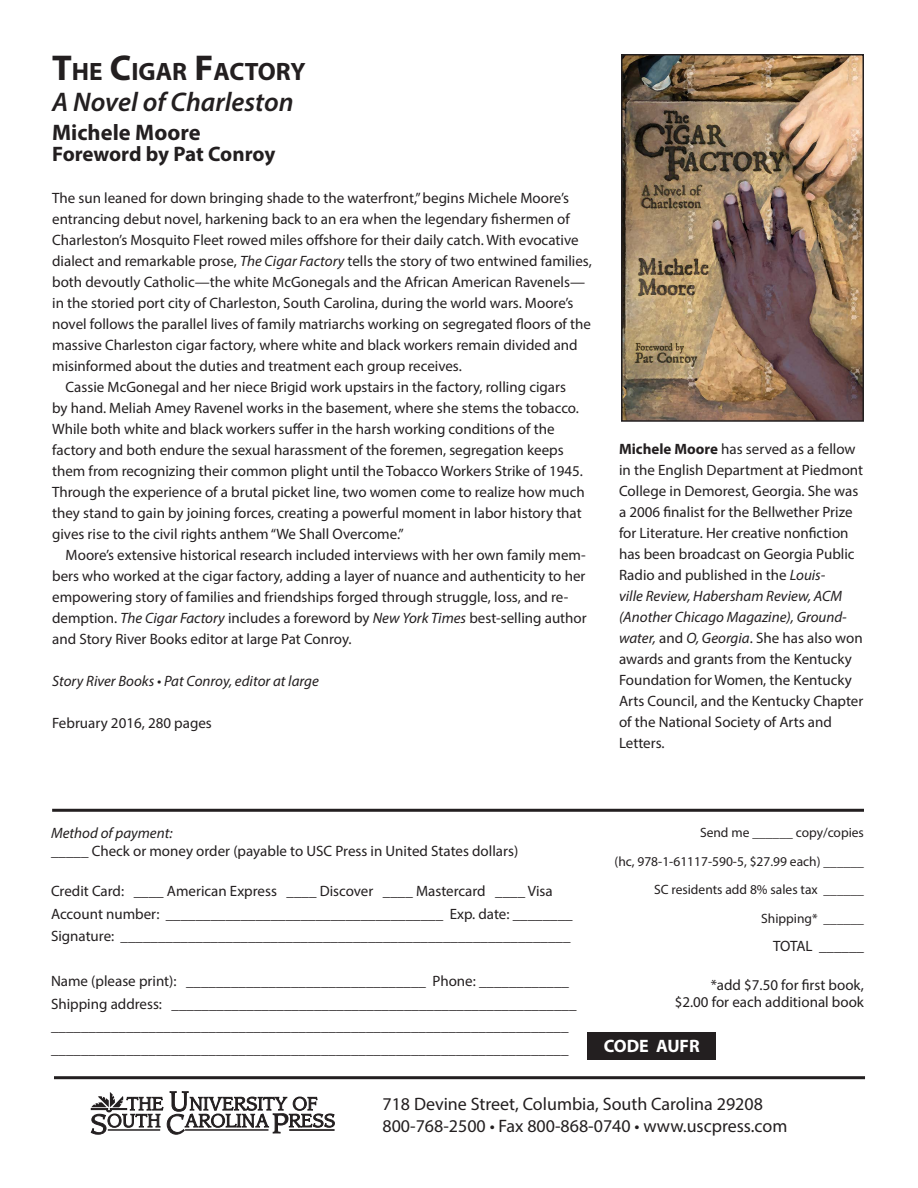
<style>
.page{position:relative;width:918px;height:1188px;background:#fff}
.page>*{position:absolute;margin:0;border:0;box-sizing:border-box;transform-origin:0 0}
.t1{font:italic 600 27px "Myriad Pro";color:#231f20}
.t2{font:700 25.2px "Myriad Pro";color:#231f20}
.t3{font:700 22.5px "Myriad Pro";color:#231f20}
.t4{font:700 21px "Myriad Pro";letter-spacing:-.01em;color:#231f20}
.t5{font:18px/21.6px "Myriad Pro";color:#231f20}
.t6{font:700 18px "Myriad Pro";color:#fff}
.t7{font:15px/21px "Myriad Pro";color:#231f20}
.t8{font:italic 15px "Myriad Pro";color:#231f20}
.t9{font:13.5px "Myriad Pro";color:#231f20}
.s1{font-size:36px}
.s2{font-style:italic}
.s3{font-weight:700}
</style>
<div class="page">
<svg style="left:90px;top:1091px;width:245px;height:44px"></svg>
<hr style="left:54px;top:1076px;width:811px;height:3px;background:#231f20">
<hr style="left:52px;top:809px;width:812px;height:3px;background:#231f20">
<img style="left:624px;top:57px;width:237px;height:362px">
<div style="left:621px;top:54px;width:243px;height:368px;border:2px solid #231f20"></div>
<div style="left:587px;top:1033px;width:129px;height:27px;background:#231f20"></div>
<p class="t2" style="left:52px;top:55px;width:255px"><span class="s1">T</span>HE <span class="s1">C</span>IGAR <span class="s1">F</span>ACTORY</p>
<p class="t1" style="left:52px;top:85px;width:243px">A Novel of Charleston</p>
<p class="t3" style="left:52px;top:117px;width:150px">Michele Moore</p>
<p class="t4" style="left:52px;top:140px;width:225px">Foreword by Pat Conroy</p>
<p class="t7" style="left:52px;top:187px;width:541px">The sun leaned for down bringing shade to the waterfront,” begins Michele Moore’s entrancing debut novel, harkening back to an era when the legendary fishermen of Charleston’s Mosquito Fleet rowed miles offshore for their daily catch. With evocative dialect and remarkable prose, <span class="s2">The Cigar Factory</span> tells the story of two entwined families, both devoutly Catholic—the white McGonegals and the African American Ravenels— in the storied port city of Charleston, South Carolina, during the world wars. Moore’s novel follows the parallel lives of family matriarchs working on segregated floors of the massive Charleston cigar factory, where white and black workers remain divided and misinformed about the duties and treatment each group receives.</p>
<p class="t7" style="left:52px;top:376px;width:534px;text-indent:14px">Cassie McGonegal and her niece Brigid work upstairs in the factory, rolling cigars by hand. Meliah Amey Ravenel works in the basement, where she stems the tobacco.<br>While both white and black workers suffer in the harsh working conditions of the factory and both endure the sexual harassment of the foremen, segregation keeps them from recognizing their common plight until the Tobacco Workers Strike of 1945.<br>Through the experience of a brutal picket line, two women come to realize how much they stand to gain by joining forces, creating a powerful moment in labor history that gives rise to the civil rights anthem “We Shall Overcome.”</p>
<p class="t7" style="left:52px;top:544px;width:536px;text-indent:14px">Moore’s extensive historical research included interviews with her own family mem&shy;bers who worked at the cigar factory, adding a layer of nuance and authenticity to her empowering story of families and friendships forged through struggle, loss, and re&shy;demption. <span class="s2">The Cigar Factory</span> includes a foreword by <span class="s2">New York Times</span> best-selling author and Story River Books editor at large Pat Conroy.</p>
<p class="t8" style="left:52px;top:671px;width:268px">Story River Books • Pat Conroy, editor at large</p>
<p class="t7" style="left:52px;top:712px;width:161px">February 2016, 280 pages</p>
<p class="t7" style="left:619px;top:438px;width:246px"><span class="s3">Michele Moore</span> has served as a fellow in the English Department at Piedmont College in Demorest, Georgia. She was a 2006 finalist for the Bellwether Prize for Literature. Her creative nonfiction has been broadcast on Georgia Public Radio and published in the <span class="s2">Louis-<br>ville Review, Habersham Review, ACM (Another Chicago Magazine), Ground&shy;water,</span> and <span class="s2">O, Georgia</span>. She has also won awards and grants from the Kentucky Foundation for Women, the Kentucky Arts Council, and the Kentucky Chapter of the National Society of Arts and Letters.</p>
<p class="t8" style="left:51px;top:823px;width:123px">Method of payment:</p>
<p class="t7" style="left:51px;top:840px;width:469px">_____ Check or money order (payable to USC Press in United States dollars)</p>
<p class="t7" style="left:51px;top:880px;width:503px">Credit Card: ____ American Express ____ Discover ____ Mastercard ____ Visa</p>
<p class="t7" style="left:51px;top:903px;width:523px">Account number: _____________________________________ Exp. date: ________</p>
<p class="t7" style="left:51px;top:925px;width:521px">Signature: ____________________________________________________________</p>
<p class="t7" style="left:51px;top:970px;width:520px">Name (please print): ________________________________ Phone: ____________</p>
<p class="t7" style="left:51px;top:993px;width:527px">Shipping address: ______________________________________________________</p>
<p class="t7" style="left:51px;top:1015px;width:519px">_____________________________________________________________________</p>
<p class="t7" style="left:51px;top:1038px;width:519px">_____________________________________________________________________</p>
<p class="t9" style="left:700px;top:825px;width:165px">Send me ______ copy/copies</p>
<p class="t9" style="left:615px;top:853px;width:251px">(hc, 978-1-61117-590-5, $27.99 each) ______</p>
<p class="t9" style="left:654px;top:882px;width:211px">SC residents add 8% sales tax ______</p>
<p class="t9" style="left:761px;top:910px;width:104px">Shipping* ______</p>
<p class="t7" style="left:773px;top:936px;width:92px">TOTAL ______</p>
<p class="t7" style="left:675px;top:977px;width:191px;line-height:16.5px;text-align:right">*add $7.50 for first book, $2.00 for each additional book</p>
<p class="t6" style="left:604px;top:1034px;width:98px">CODE AUFR</p>
<p class="t5" style="left:382px;top:1093px;width:406px">718 Devine Street, Columbia, South Carolina 29208<br>800-768-2500 • Fax 800-868-0740 • www.uscpress.com</p>
</div>
